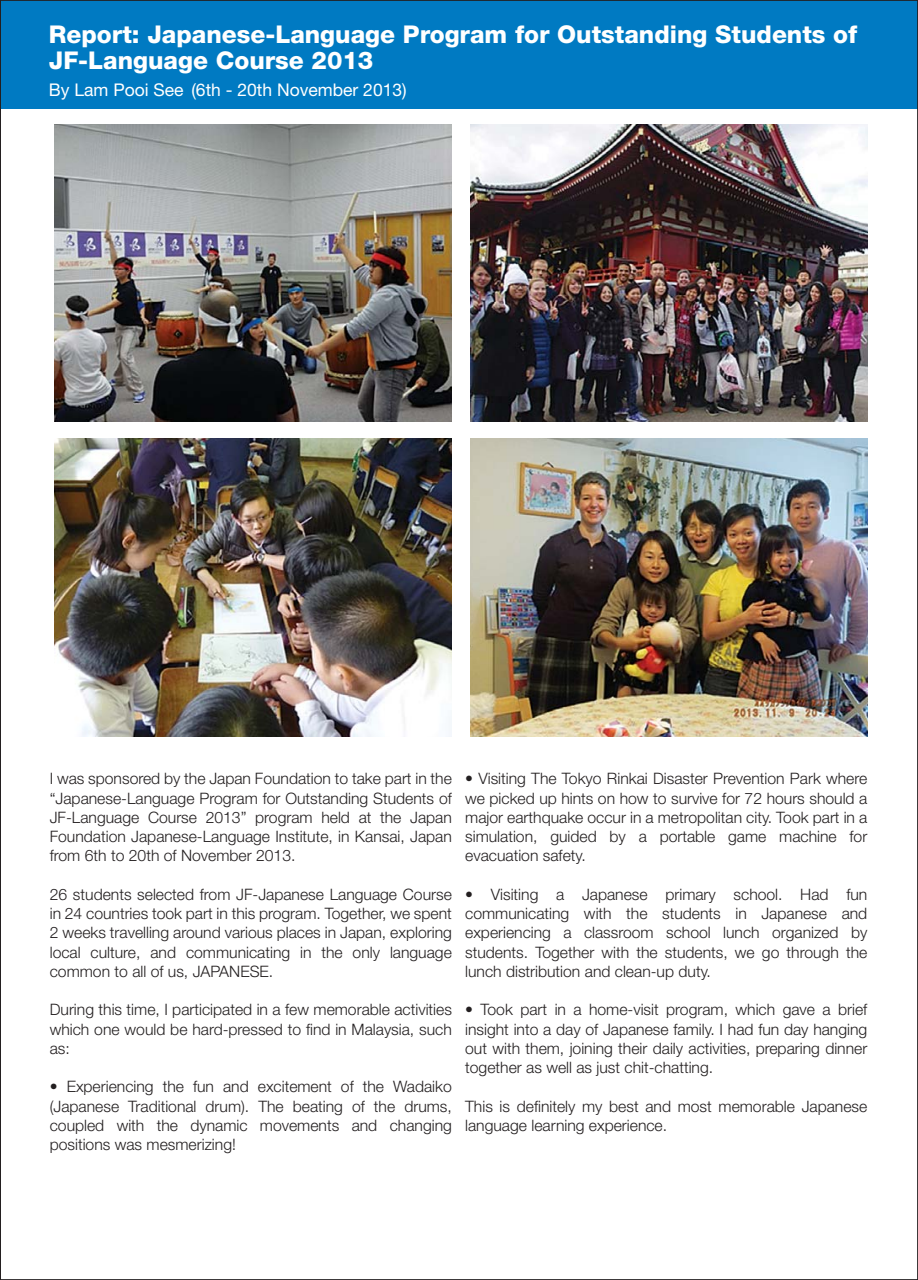
<style>
.page{position:relative;width:918px;height:1280px;background:#fff}
.page>*{position:absolute;margin:0;border:0;box-sizing:border-box;transform-origin:0 0}
.t1{font:800 24.5px/26.2px "Helvetica Neue";color:#fff}
.t2{font:17.5px "Helvetica Neue";color:#fff}
.t3{font:300 15.75px/19.2px "Helvetica Neue";color:#231f20;text-align:justify}
</style>
<div class="page">
<img style="left:0;top:0;width:918px;height:1280px">
<p class="t1" style="left:49px;top:23px;width:810px">Report: Japanese-Language Program for Outstanding Students of<br>JF-Language Course 2013</p>
<p class="t2" style="left:49px;top:83px;width:359px">By Lam Pooi See (6th - 20th November 2013)</p>
<p class="t3" style="left:50px;top:771px;width:404px">I was sponsored by the Japan Foundation to take part in the “Japanese-Language Program for Outstanding Students of JF-Language Course 2013” program held at the Japan Foundation Japanese-Language Institute, in Kansai, Japan from 6th to 20th of November 2013.</p>
<p class="t3" style="left:50px;top:886px;width:404px">26 students selected from JF-Japanese Language Course in 24 countries took part in this program. Together, we spent 2 weeks travelling around various places in Japan, exploring local culture, and communicating in the only language common to all of us, JAPANESE.</p>
<p class="t3" style="left:50px;top:1002px;width:404px">During this time, I participated in a few memorable activities which one would be hard-pressed to find in Malaysia, such as:</p>
<p class="t3" style="left:50px;top:1079px;width:404px">• Experiencing the fun and excitement of the Wadaiko (Japanese Traditional drum). The beating of the drums, coupled with the dynamic movements and changing positions was mesmerizing!</p>
<p class="t3" style="left:465px;top:771px;width:404px">• Visiting The Tokyo Rinkai Disaster Prevention Park where we picked up hints on how to survive for 72 hours should a major earthquake occur in a metropolitan city. Took part in a simulation, guided by a portable game machine for evacuation safety.</p>
<p class="t3" style="left:465px;top:886px;width:404px">• Visiting a Japanese primary school. Had fun communicating with the students in Japanese and experiencing a classroom school lunch organized by students. Together with the students, we go through the lunch distribution and clean-up duty.</p>
<p class="t3" style="left:465px;top:1002px;width:404px">• Took part in a home-visit program, which gave a brief insight into a day of Japanese family. I had fun day hanging out with them, joining their daily activities, preparing dinner together as well as just chit-chatting.</p>
<p class="t3" style="left:465px;top:1098px;width:404px">This is definitely my best and most memorable Japanese language learning experience.</p>
</div>
